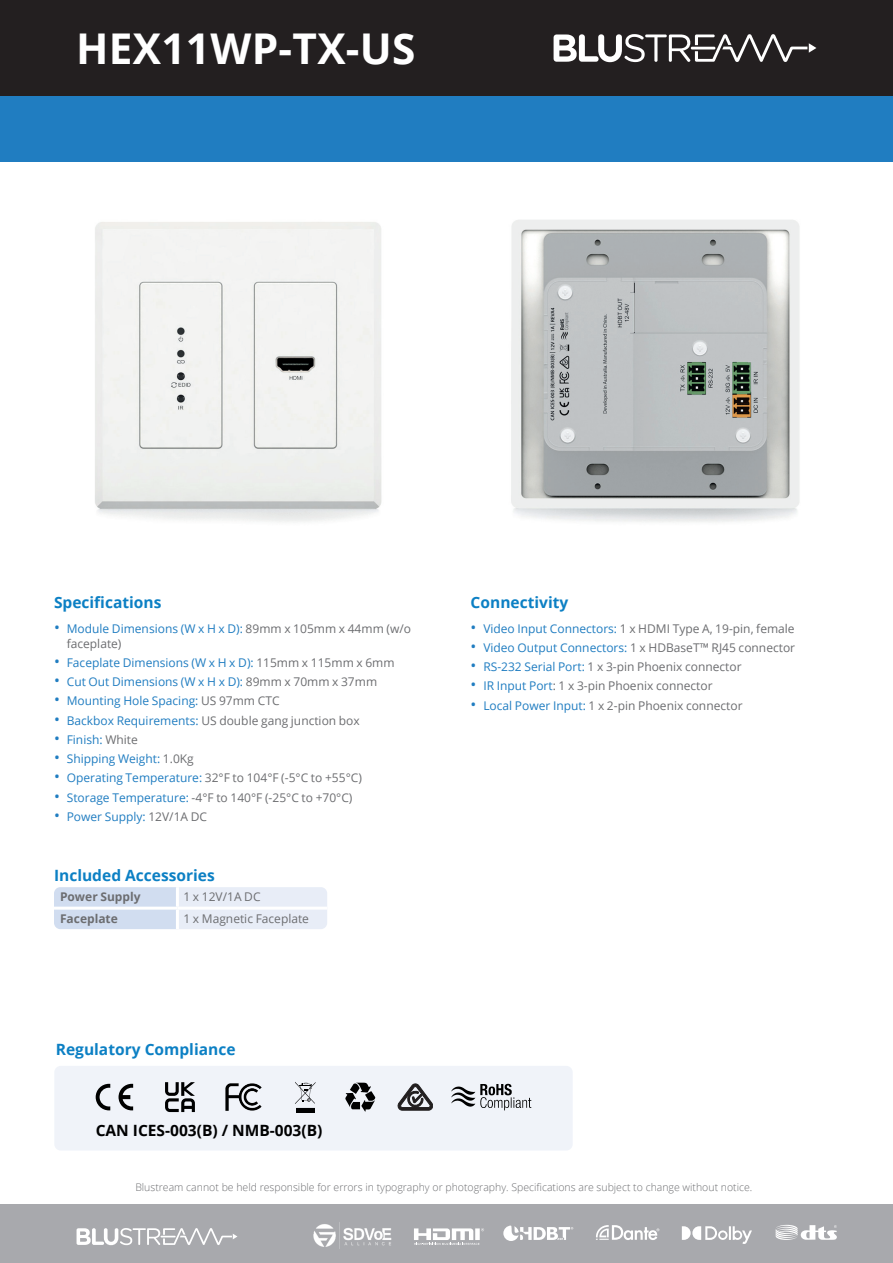
<style>
.page{position:relative;width:893px;height:1263px;background:#fff}
.page>*{position:absolute;margin:0;border:0;box-sizing:border-box;transform-origin:0 0}
.t1{font:700 42.45px "Open Sans";letter-spacing:.005em;color:#fff}
.t2{font:700 15.6px "Open Sans";color:#0c80c4}
.t3{font:700 15.6px "Open Sans";color:#000001}
.t4{font:12px/15px "Open Sans";color:#6c6d70}
.t5{font:12px "Open Sans";color:#207dc1}
.t6{font:700 12px "Open Sans";color:#6c6d70}
.t7{font:300 10.5px "Open Sans";color:#6c6d70}
.s1{font-size:15.6px;color:#207dc1}
.s2{color:#207dc1}
.s3{font-size:15.6px}
.s4{color:#6c6d70}
</style>
<div class="page">
<div style="left:0;top:96px;width:893px;height:66px;background:#207dc1"></div>
<div style="left:0;top:1205px;width:893px;height:58px;background:#a8a9ad"></div>
<svg style="left:77px;top:1228px;width:160px;height:18px"></svg>
<svg style="left:503px;top:1225px;width:70px;height:16px"></svg>
<svg style="left:414px;top:1228px;width:70px;height:17px"></svg>
<svg style="left:596px;top:1225px;width:63px;height:15px"></svg>
<svg style="left:682px;top:1226px;width:70px;height:18px"></svg>
<svg style="left:776px;top:1225px;width:61px;height:15px"></svg>
<div style="left:0;top:0;width:893px;height:102px;background:#231f20"></div>
<div style="left:0;top:96px;width:893px;height:31px;background:#207dc1"></div>
<svg style="left:554px;top:34px;width:262px;height:29px"></svg>
<svg style="left:54px;top:887px;width:273px;height:42px;background:#e0e7f4"></svg>
<div style="left:54px;top:1066px;width:519px;height:84px;background:#f0f3f9;border-radius:6px"></div>
<img style="left:313px;top:1222px;width:78px;height:27px">
<img style="left:225px;top:1083px;width:37px;height:28px">
<svg style="left:345px;top:1083px;width:30px;height:28px"></svg>
<svg style="left:451px;top:1084px;width:80px;height:26px"></svg>
<svg style="left:96px;top:1084px;width:14px;height:26px"></svg>
<svg style="left:119px;top:1084px;width:14px;height:26px"></svg>
<svg style="left:165px;top:1082px;width:30px;height:30px"></svg>
<svg style="left:295px;top:1082px;width:21px;height:30px"></svg>
<svg style="left:398px;top:1084px;width:35px;height:26px"></svg>
<img style="left:511px;top:220px;width:289px;height:302px">
<img style="left:95px;top:222px;width:287px;height:300px">
<h1 class="t1" style="left:76px;top:19px;width:341px">HEX11WP-TX-US</h1>
<h2 class="t2" style="left:54px;top:591px;width:109px">Specifications</h2>
<p class="t4" style="left:67px;top:620px;width:346px;text-indent:-13px"><span class="s1">•</span> <span class="s2">Module Dimensions (W x H x D):</span> 89mm x 105mm x 44mm (w/o faceplate)</p>
<p class="t5" style="left:54px;top:654px;width:342px"><span class="s3">•</span> Faceplate Dimensions (W x H x D): <span class="s4">115mm x 115mm x 6mm</span></p>
<p class="t5" style="left:54px;top:673px;width:325px"><span class="s3">•</span> Cut Out Dimensions (W x H x D): <span class="s4">89mm x 70mm x 37mm</span></p>
<p class="t5" style="left:54px;top:693px;width:227px"><span class="s3">•</span> Mounting Hole Spacing: <span class="s4">US 97mm CTC</span></p>
<p class="t4" style="left:54px;top:712px;width:307px"><span class="s1">•</span> <span class="s2">Backbox Requirements:</span> US double gang junction box</p>
<p class="t5" style="left:54px;top:731px;width:85px"><span class="s3">•</span> Finish: <span class="s4">White</span></p>
<p class="t5" style="left:54px;top:750px;width:141px"><span class="s3">•</span> Shipping Weight: <span class="s4">1.0Kg</span></p>
<p class="t4" style="left:54px;top:770px;width:309px"><span class="s1">•</span> <span class="s2">Operating Temperature:</span> 32°F to 104°F (-5°C to +55°C)</p>
<p class="t4" style="left:54px;top:789px;width:300px"><span class="s1">•</span> <span class="s2">Storage Temperature:</span> -4°F to 140°F (-25°C to +70°C)</p>
<p class="t5" style="left:54px;top:808px;width:155px"><span class="s3">•</span> Power Supply: <span class="s4">12V/1A DC</span></p>
<h2 class="t2" style="left:54px;top:864px;width:162px">Included Accessories</h2>
<p class="t6" style="left:60px;top:888px;width:82px">Power Supply</p>
<p class="t4" style="left:183px;top:889px;width:79px">1 x 12V/1A DC</p>
<p class="t6" style="left:60px;top:910px;width:59px">Faceplate</p>
<p class="t4" style="left:183px;top:911px;width:127px">1 x Magnetic Faceplate</p>
<h2 class="t2" style="left:56px;top:1038px;width:181px">Regulatory Compliance</h2>
<h2 class="t3" style="left:96px;top:1119px;width:228px">CAN ICES-003(B) / NMB-003(B)</h2>
<h2 class="t2" style="left:471px;top:591px;width:99px">Connectivity</h2>
<p class="t4" style="left:471px;top:620px;width:326px"><span class="s1">•</span> <span class="s2">Video Input Connectors:</span> 1 x HDMI Type A, 19-pin, female</p>
<p class="t4" style="left:471px;top:640px;width:326px"><span class="s1">•</span> <span class="s2">Video Output Connectors:</span> 1 x HDBaseT™ RJ45 connector</p>
<p class="t4" style="left:471px;top:659px;width:272px"><span class="s1">•</span> <span class="s2">RS-232 Serial Port:</span> 1 x 3-pin Phoenix connector</p>
<p class="t4" style="left:471px;top:678px;width:243px"><span class="s1">•</span> <span class="s2">IR Input Port</span>: 1 x 3-pin Phoenix connector</p>
<p class="t4" style="left:471px;top:697px;width:273px"><span class="s1">•</span> <span class="s2">Local Power Input:</span> 1 x 2-pin Phoenix connector</p>
<p class="t7" style="left:135px;top:1179px;width:619px">Blustream cannot be held responsible for errors in typography or photography. Specifications are subject to change without notice.</p>
</div>
